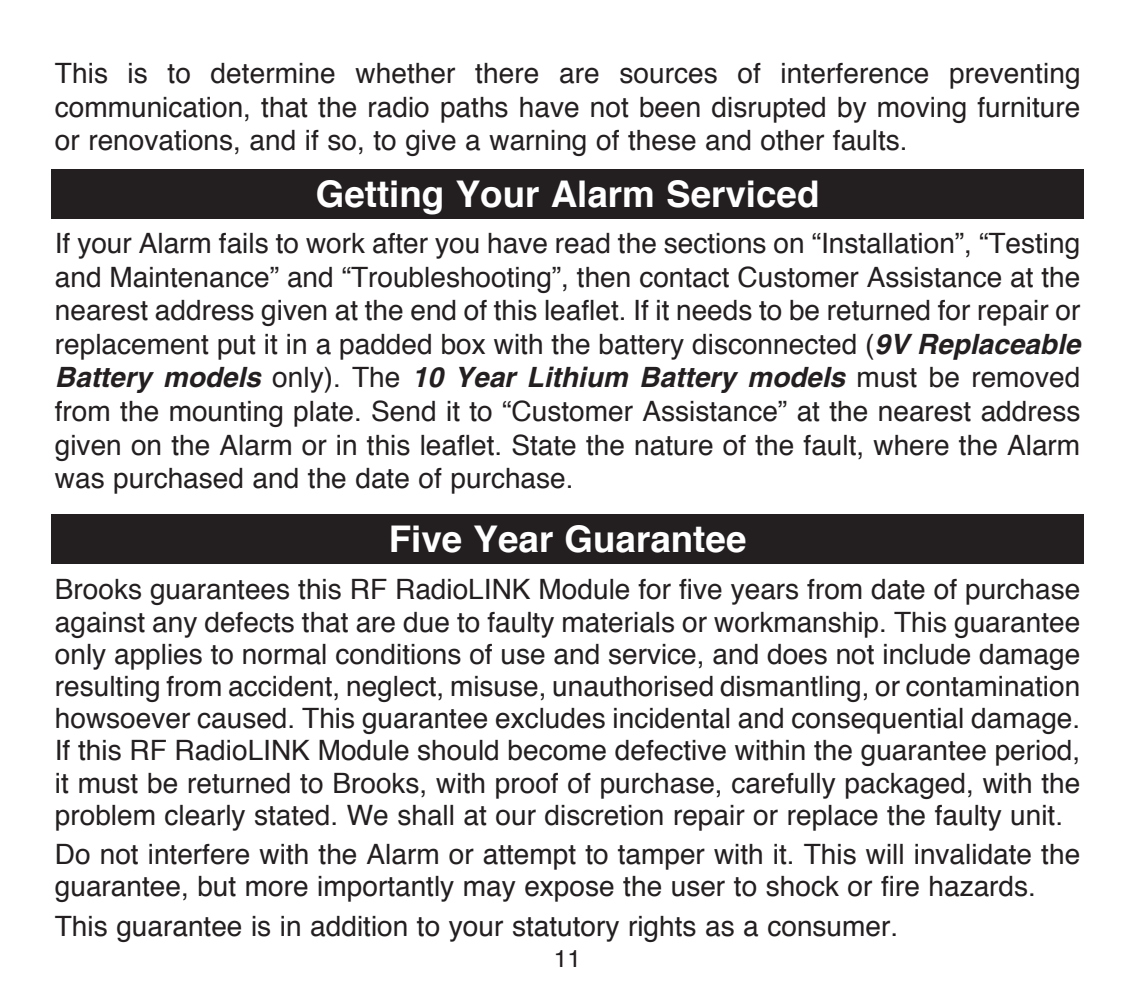
<style>
.page{position:relative;width:1134px;height:995px;background:#fff}
.page>*{position:absolute;margin:0;border:0;box-sizing:border-box;transform-origin:0 0}
.t1{font:700 36.75px "Helvetica";color:#fff}
.t2{font:28px/33.6px "Helvetica";color:#231f20;text-align:justify}
.t3{font:24.5px "Helvetica";color:#231f20}
.s1{font-weight:700;font-style:italic}
</style>
<div class="page">
<div style="left:51px;top:169px;width:1032px;height:49px;background:#231f20"></div>
<div style="left:51px;top:514px;width:1032px;height:50px;background:#231f20"></div>
<p class="t2" style="left:55px;top:56px;width:1027px">This is to determine whether there are sources of interference preventing communication, that the radio paths have not been disrupted by moving furniture or renovations, and if so, to give a warning of these and other faults.</p>
<p class="t1" style="left:316px;top:171px;width:505px">Getting Your Alarm Serviced</p>
<p class="t2" style="left:55px;top:225px;width:1026px">If your Alarm fails to work after you have read the sections on “Installation”, “Testing and Maintenance” and “Troubleshooting”, then contact Customer Assistance at the nearest address given at the end of this leaflet. If it needs to be returned for repair or replacement put it in a padded box with the battery disconnected (<span class="s1">9V Replaceable Battery models</span> only). The <span class="s1">10 Year Lithium Battery models</span> must be removed from the mounting plate. Send it to “Customer Assistance” at the nearest address given on the Alarm or in this leaflet. State the nature of the fault, where the Alarm was purchased and the date of purchase.</p>
<p class="t1" style="left:388px;top:515px;width:359px">Five Year Guarantee</p>
<p class="t2" style="left:55px;top:572px;width:1026px;line-height:32.2px">Brooks guarantees this RF RadioLINK Module for five years from date of purchase against any defects that are due to faulty materials or workmanship. This guarantee only applies to normal conditions of use and service, and does not include damage resulting from accident, neglect, misuse, unauthorised dismantling, or contamination howsoever caused. This guarantee excludes incidental and consequential damage.<br>If this RF RadioLINK Module should become defective within the guarantee period, it must be returned to Brooks, with proof of purchase, carefully packaged, with the problem clearly stated. We shall at our discretion repair or replace the faulty unit.</p>
<p class="t2" style="left:55px;top:837px;width:1026px;line-height:32.2px">Do not interfere with the Alarm or attempt to tamper with it. This will invalidate the guarantee, but more importantly may expose the user to shock or fire hazards.</p>
<p class="t2" style="left:55px;top:908px;width:844px">This guarantee is in addition to your statutory rights as a consumer.</p>
<p class="t3" style="left:554px;top:943px;width:29px">11</p>
</div>
